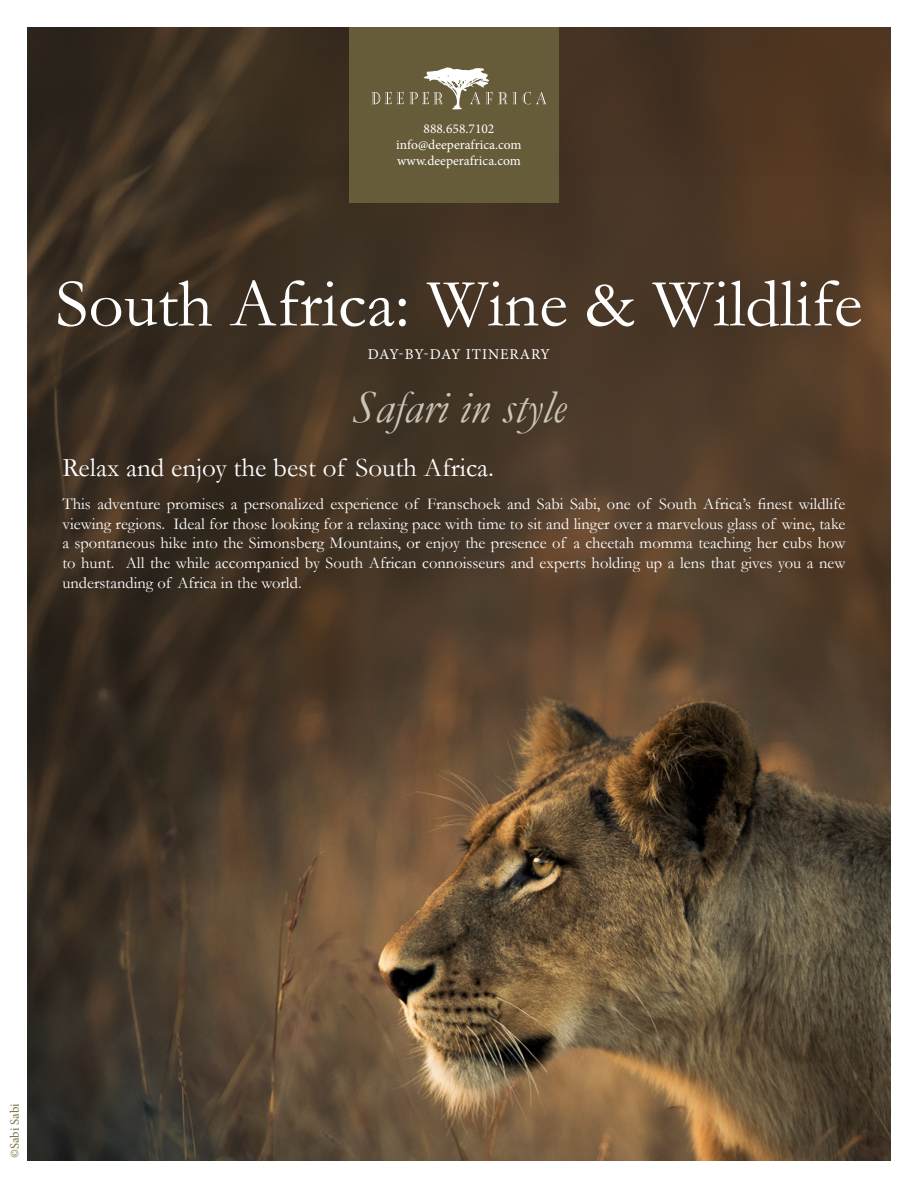
<style>
.page{position:relative;width:918px;height:1188px;background:#fff}
.page>*{position:absolute;margin:0;border:0;box-sizing:border-box;transform-origin:0 0}
.t1{font:69px "Garamond";color:#fff}
.t2{font:italic 46.5px "Garamond";color:#cbc6b5}
.t3{font:27px "Garamond";color:#fff}
.t4{font:16.5px/19.8px "Garamond";color:#fff;text-align:justify}
.t5{font:15px "Minion Pro";letter-spacing:.06em;color:#fff}
.t6{font:13.5px/16.2px "Minion Pro";color:#fff;text-align:center}
.t7{font:12.75px "Minion Pro";letter-spacing:-.01em;color:#797145}
</style>
<div class="page">
<img style="left:27px;top:27px;width:864px;height:1134px">
<div style="left:349px;top:27px;width:210px;height:175px;background:#665c3a"></div>
<svg style="left:498px;top:92px;width:9px;height:12px"></svg>
<svg style="left:513px;top:92px;width:4px;height:12px"></svg>
<svg style="left:523px;top:92px;width:23px;height:12px"></svg>
<svg style="left:397px;top:92px;width:6px;height:12px"></svg>
<svg style="left:409px;top:68px;width:83px;height:42px"></svg>
<svg style="left:372px;top:92px;width:19px;height:12px"></svg>
<p class="t6" style="left:396px;top:120px;width:127px">888.658.7102 info@deeperafrica.com www.deeperafrica.com</p>
<h1 class="t1" style="left:56px;top:257px;width:809px">South Africa: Wine &amp; Wildlife</h1>
<p class="t5" style="left:368px;top:344px;width:184px">DAY-BY-DAY ITINERARY</p>
<h2 class="t2" style="left:352px;top:376px;width:216px">Safari in style</h2>
<h3 class="t3" style="left:62px;top:449px;width:433px">Relax and enjoy the best of South Africa.</h3>
<p class="t4" style="left:62px;top:493px;width:785px">This adventure promises a personalized experience of Franschoek and Sabi Sabi, one of South Africa’s finest wildlife viewing regions. Ideal for those looking for a relaxing pace with time to sit and linger over a marvelous glass of wine, take a spontaneous hike into the Simonsberg Mountains, or enjoy the presence of a cheetah momma teaching her cubs how to hunt. All the while accompanied by South African connoisseurs and experts holding up a lens that gives you a new understanding of Africa in the world.</p>
<p class="t7" style="left:6px;top:1158px;width:56px;rotate:-90deg">©Sabi Sabi</p>
</div>
